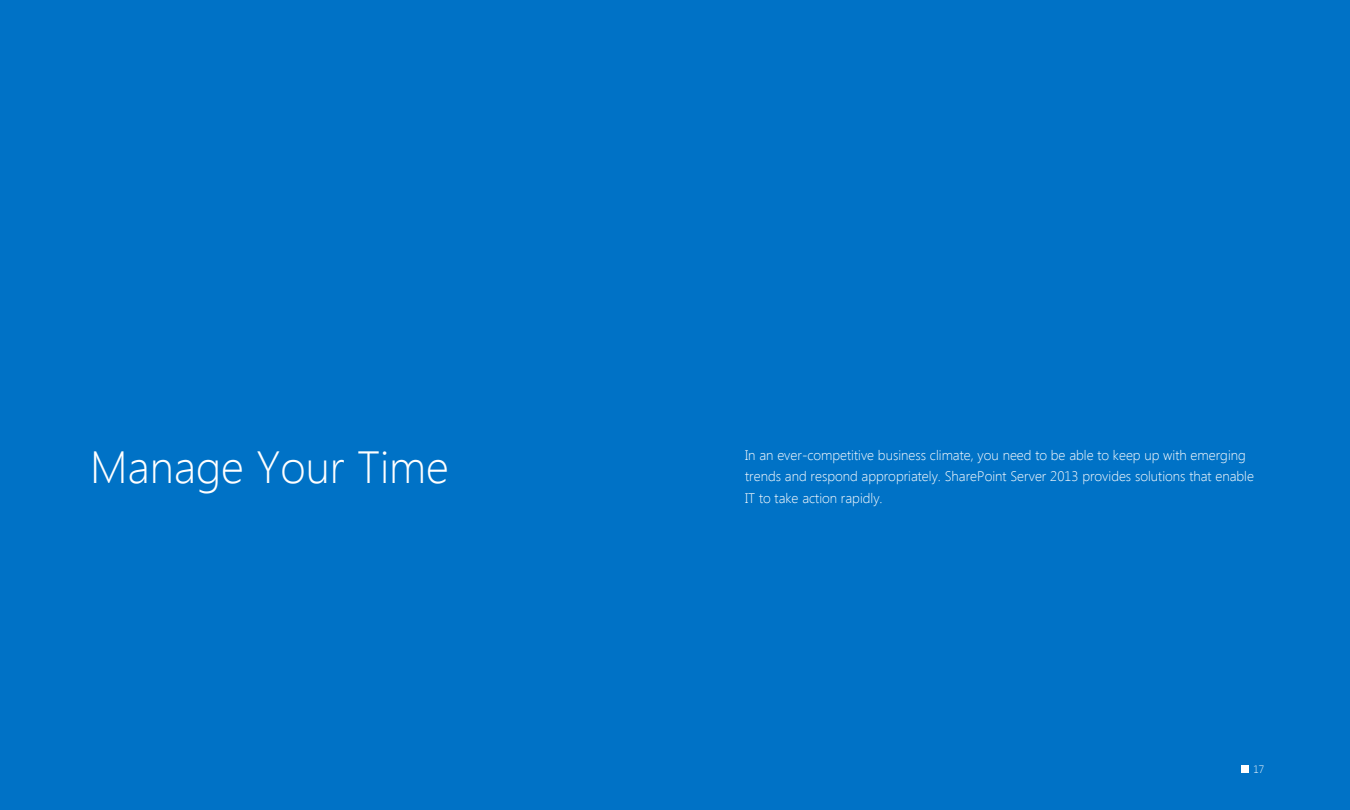
<style>
.page{position:relative;width:1350px;height:810px;background:#0072c6}
.page>*{position:absolute;margin:0;border:0;box-sizing:border-box;transform-origin:0 0}
.body_text{font:300 45px "Segoe UI";color:#fff}
.body_text-2{font:300 13.75px/21.2px "Segoe UI";color:#fff}
.t1{font:300 10.62px "Segoe UI";color:#fff}
</style>
<div class="page">
<div style="left:1241px;top:766px;width:8px;height:7px;background:#fff"></div>
<p class="body_text" style="left:90px;top:436px;width:361px">Manage Your Time</p>
<p class="body_text-2" style="left:745px;top:444px;width:510px">In an ever-competitive business climate, you need to be able to keep up with emerging trends and respond appropriately. SharePoint Server 2013 provides solutions that enable<br>IT to take action rapidly.</p>
<p class="t1" style="left:1254px;top:762px;width:12px">17</p>
</div>
